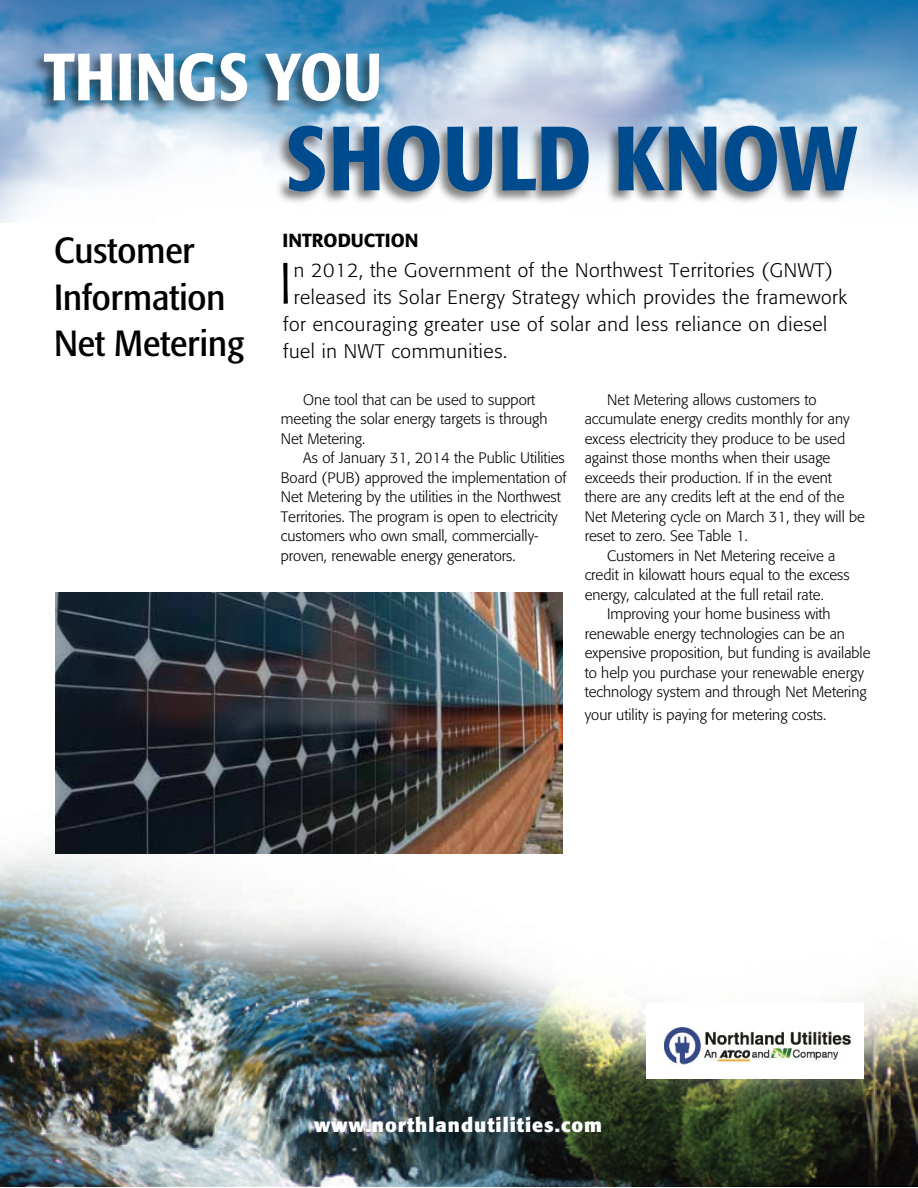
<style>
.page{position:relative;width:918px;height:1188px;background:#fff}
.page>*{position:absolute;margin:0;border:0;box-sizing:border-box;transform-origin:0 0}
.t1{font:500 condensed 90px "Formata";letter-spacing:.01em;color:#004b8d}
.t2{font:500 condensed 66px "Formata";letter-spacing:.01em;color:#fff}
.t3{font:300 57.6px "Formata";color:#000}
.t4{font:condensed 36px/46.5px "Formata";color:#000;scale:1.1 1}
.t5{font:300 19.5px "Formata";letter-spacing:.03em;color:#000}
.t6{font:700 19.5px "Formata";letter-spacing:.05em;color:#fff}
.t7{font:500 18.75px "Formata";color:#000}
.t8{font:300 15px/19.5px "Formata";color:#000}
</style>
<div class="page">
<img style="left:0;top:0;width:918px;height:1186px">
<div style="left:30px;top:50px;width:829px;height:155px;background:#000;opacity:.5"></div>
<img style="left:56px;top:592px;width:506px;height:261px">
<img style="left:646px;top:1003px;width:218px;height:75px">
<h2 class="t2" style="left:44px;top:37px;width:340px">THINGS YOU</h2>
<h1 class="t1" style="left:286px;top:104px;width:572px">SHOULD KNOW</h1>
<h3 class="t4" style="left:54px;top:227px;width:175px">Customer<br>Information<br>Net Metering</h3>
<p class="t7" style="left:283px;top:229px;width:137px">INTRODUCTION</p>
<h3 class="t3" style="left:279px;top:250px;width:15px">I</h3>
<h3 class="t5" style="left:294px;top:258px;width:540px">n 2012, the Government of the Northwest Territories (GNWT)</h3>
<h3 class="t5" style="left:294px;top:285px;width:555px">released its Solar Energy Strategy which provides the framework</h3>
<h3 class="t5" style="left:283px;top:312px;width:546px">for encouraging greater use of solar and less reliance on diesel</h3>
<h3 class="t5" style="left:283px;top:339px;width:225px">fuel in NWT communities.</h3>
<p class="t8" style="left:281px;top:390px;width:268px;text-indent:22px">One tool that can be used to support meeting the solar energy targets is through<br>Net Metering.</p>
<p class="t8" style="left:281px;top:448px;width:287px;text-indent:22px">As of January 31, 2014 the Public Utilities Board (PUB) approved the implementation of Net Metering by the utilities in the Northwest Territories. The program is open to electricity customers who own small, commercially&shy;proven, renewable energy generators.</p>
<p class="t8" style="left:607px;top:390px;width:211px">Net Metering allows customers to</p>
<p class="t8" style="left:585px;top:409px;width:267px">accumulate energy credits monthly for any</p>
<p class="t8" style="left:585px;top:429px;width:262px">excess electricity they produce to be used</p>
<p class="t8" style="left:585px;top:448px;width:247px">against those months when their usage</p>
<p class="t8" style="left:585px;top:468px;width:249px">exceeds their production. If in the event</p>
<p class="t8" style="left:585px;top:487px;width:261px">there are any credits left at the end of the</p>
<p class="t8" style="left:585px;top:507px;width:282px">Net Metering cycle on March 31, they will be</p>
<p class="t8" style="left:585px;top:526px;width:165px">reset to zero. See Table 1.</p>
<p class="t8" style="left:607px;top:546px;width:230px">Customers in Net Metering receive a</p>
<p class="t8" style="left:585px;top:565px;width:267px">credit in kilowatt hours equal to the excess</p>
<p class="t8" style="left:585px;top:585px;width:241px">energy, calculated at the full retail rate.</p>
<p class="t8" style="left:607px;top:604px;width:225px">Improving your home business with</p>
<p class="t8" style="left:585px;top:624px;width:262px">renewable energy technologies can be an</p>
<p class="t8" style="left:585px;top:643px;width:287px">expensive proposition, but funding is available</p>
<p class="t8" style="left:585px;top:663px;width:281px">to help you purchase your renewable energy</p>
<p class="t8" style="left:585px;top:682px;width:284px">technology system and through Net Metering</p>
<p class="t8" style="left:585px;top:705px;width:243px">your utility is paying for metering costs.</p>
<h3 class="t6" style="left:314px;top:1112px;width:290px">www.northlandutilities.com</h3>
</div>
